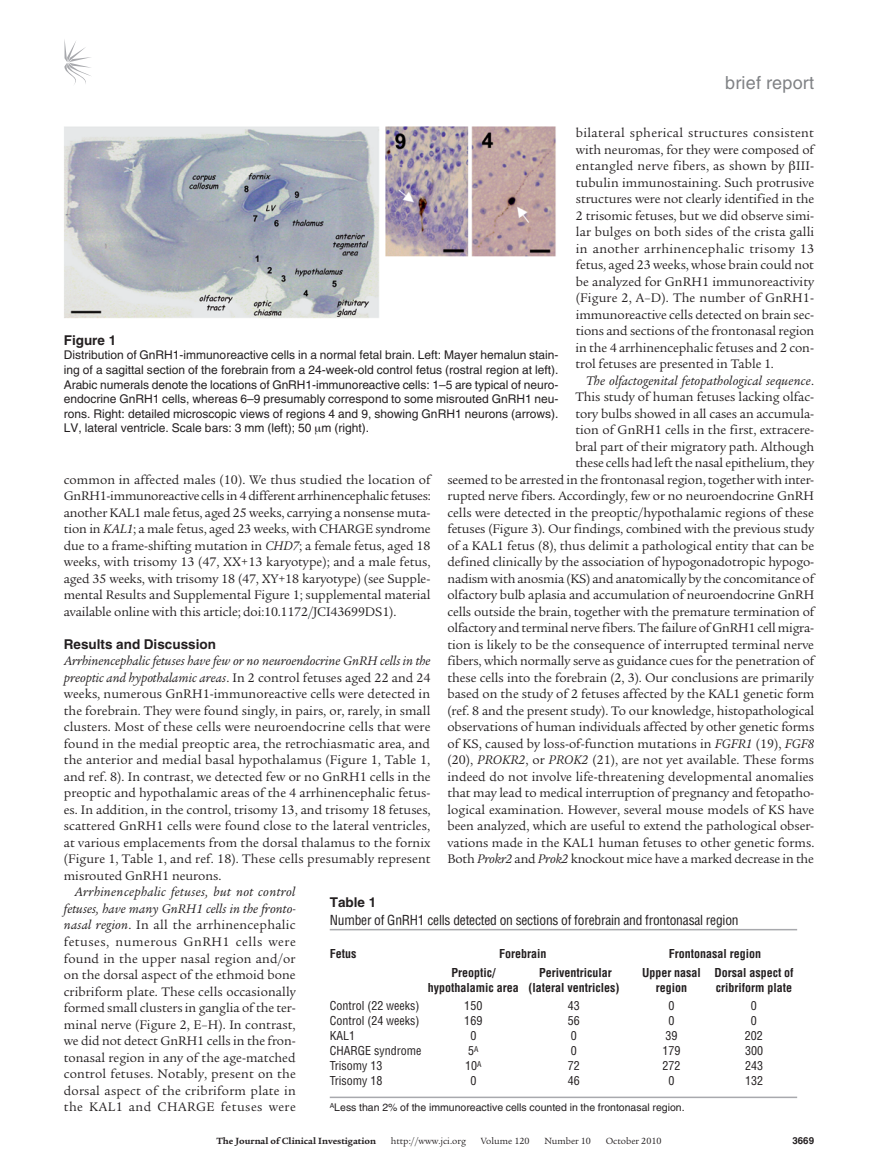
<style>
.page{position:relative;width:878px;height:1174px;background:#fff}
.page>*{position:absolute;margin:0;border:0;box-sizing:border-box;transform-origin:0 0}
.t1{font:18px "Helvetica LT Std";letter-spacing:.01em;color:#808285}
.t2{font:13.5px/16.5px "Legacy Serif Std";letter-spacing:-.005em;color:#231f20;text-align:justify}
.t3{font:condensed 13.5px "Helvetica LT Std";letter-spacing:-.015em;color:#231f20}
.t4{font:700 13.5px "Helvetica LT Std";color:#231f20}
.t5{font:12px/14.7px "Helvetica LT Std";color:#231f20;text-align:justify}
.t6{font:700 condensed 12px "Helvetica LT Std";color:#231f20}
.t7{font:condensed 12px "Helvetica LT Std";color:#231f20}
.t8{font:10.5px "Helvetica LT Std";color:#231f20}
.t9{font:9.75px "Legacy Serif Std";color:#231f20}
.t10{font:700 9.75px "Legacy Serif Std";color:#231f20}
.t11{font:700 9.75px "Helvetica LT Std";color:#231f20}
.s1{font-style:italic}
</style>
<div class="page">
<svg style="left:64px;top:39px;width:27px;height:45px"></svg>
<hr style="left:330px;top:929px;width:467px;height:1px;background:#a8a9ad">
<hr style="left:330px;top:1096px;width:467px;height:2px;background:#a8a9ad">
<img style="left:64px;top:126px;width:492px;height:193px">
<h1 class="t1" style="left:725px;top:72px;width:90px">brief report</h1>
<p class="t2" style="left:575px;top:125px;width:240px">bilateral spherical structures consistent with neuromas, for they were composed of entangled nerve fibers, as shown by III&shy;tubulin immunostaining. Such protrusive structures were not clearly identified in the 2 trisomic fetuses, but we did observe simi&shy;lar bulges on both sides of the crista galli in another arrhinencephalic trisomy 13 fetus, aged 23 weeks, whose brain could not be analyzed for GnRH1 immunoreactivity (Figure 2, A–D). The number of GnRH1- immunoreactive cells detected on brain sec&shy;tions and sections of the frontonasal region in the 4 arrhinencephalic fetuses and 2 con&shy;trol fetuses are presented in Table 1.</p>
<p class="t2" style="left:447px;top:372px;width:368px;text-align:right"><span class="s1">The olfactogenital fetopathological sequence</span>.<br>This study of human fetuses lacking olfac-<br>tory bulbs showed in all cases an accumula-<br>tion of GnRH1 cells in the first, extracere-<br>bral part of their migratory path. Although<br>these cells had left the nasal epithelium, they<br>seemed to be arrested in the frontonasal region, together with inter&shy;rupted nerve fibers. Accordingly, few or no neuroendocrine GnRH cells were detected in the preoptic/hypothalamic regions of these fetuses (Figure 3). Our findings, combined with the previous study of a KAL1 fetus (8), thus delimit a pathological entity that can be defined clinically by the association of hypogonadotropic hypogo&shy;nadism with anosmia (KS) and anatomically by the concomitance of olfactory bulb aplasia and accumulation of neuroendocrine GnRH cells outside the brain, together with the premature termination of olfactory and terminal nerve fibers. The failure of GnRH1 cell migra&shy;tion is likely to be the consequence of interrupted terminal nerve fibers, which normally serve as guidance cues for the penetration of these cells into the forebrain (2, 3). Our conclusions are primarily based on the study of 2 fetuses affected by the KAL1 genetic form (ref. 8 and the present study). To our knowledge, histopathological observations of human individuals affected by other genetic forms of KS, caused by loss-of-function mutations in <span class="s1">FGFR1</span> (19), <span class="s1">FGF8 </span>(20), <span class="s1">PROKR2</span>, or <span class="s1">PROK2</span> (21), are not yet available. These forms indeed do not involve life-threatening developmental anomalies that may lead to medical interruption of pregnancy and fetopatho&shy;logical examination. However, several mouse models of KS have been analyzed, which are useful to extend the pathological obser&shy;vations made in the KAL1 human fetuses to other genetic forms.<br>Both <span class="s1">Prokr2</span> and <span class="s1">Prok2</span> knockout mice have a marked decrease in the</p>
<p class="t4" style="left:64px;top:332px;width:54px">Figure 1</p>
<p class="t5" style="left:64px;top:348px;width:496px">Distribution of GnRH1-immunoreactive cells in a normal fetal brain. Left: Mayer hemalun stain&shy;ing of a sagittal section of the forebrain from a 24-week-old control fetus (rostral region at left).<br>Arabic numerals denote the locations of GnRH1-immunoreactive cells: 1–5 are typical of neuro&shy;endocrine GnRH1 cells, whereas 6–9 presumably correspond to some misrouted GnRH1 neu&shy;rons. Right: detailed microscopic views of regions 4 and 9, showing GnRH1 neurons (arrows).<br>LV, lateral ventricle. Scale bars: 3 mm (left); 50 m (right).</p>
<p class="t2" style="left:64px;top:471px;width:368px">common in affected males (10). We thus studied the location of GnRH1-immunoreactive cells in 4 different arrhinencephalic fetuses: another KAL1 male fetus, aged 25 weeks, carrying a nonsense muta&shy;tion in <span class="s1">KAL1</span>; a male fetus, aged 23 weeks, with CHARGE syndrome due to a frame-shifting mutation in <span class="s1">CHD7</span>; a female fetus, aged 18 weeks, with trisomy 13 (47, XX+13 karyotype); and a male fetus, aged 35 weeks, with trisomy 18 (47, XY+18 karyotype) (see Supple&shy;mental Results and Supplemental Figure 1; supplemental material available online with this article; doi:10.1172/JCI43699DS1).</p>
<p class="t4" style="left:64px;top:636px;width:154px">Results and Discussion</p>
<p class="t2" style="left:64px;top:653px;width:368px"><span class="s1">Arrhinencephalic fetuses have few or no neuroendocrine GnRH cells in the preoptic and hypothalamic areas</span>. In 2 control fetuses aged 22 and 24 weeks, numerous GnRH1-immunoreactive cells were detected in the forebrain. They were found singly, in pairs, or, rarely, in small clusters. Most of these cells were neuroendocrine cells that were found in the medial preoptic area, the retrochiasmatic area, and the anterior and medial basal hypothalamus (Figure 1, Table 1, and ref. 8). In contrast, we detected few or no GnRH1 cells in the preoptic and hypothalamic areas of the 4 arrhinencephalic fetus&shy;es. In addition, in the control, trisomy 13, and trisomy 18 fetuses, scattered GnRH1 cells were found close to the lateral ventricles, at various emplacements from the dorsal thalamus to the fornix (Figure 1, Table 1, and ref. 18). These cells presumably represent misrouted GnRH1 neurons.</p>
<p class="t2" style="left:64px;top:884px;width:233px;text-indent:11px"><span class="s1">Arrhinencephalic fetuses, but not control fetuses, have many GnRH1 cells in the fronto&shy;nasal region</span>. In all the arrhinencephalic fetuses, numerous GnRH1 cells were found in the upper nasal region and/or on the dorsal aspect of the ethmoid bone cribriform plate. These cells occasionally formed small clusters in ganglia of the ter&shy;minal nerve (Figure 2, E–H). In contrast, we did not detect GnRH1 cells in the fron&shy;tonasal region in any of the age-matched control fetuses. Notably, present on the dorsal aspect of the cribriform plate in the KAL1 and CHARGE fetuses were</p>
<p class="t4" style="left:330px;top:893px;width:48px">Table 1</p>
<p class="t3" style="left:330px;top:911px;width:410px">Number of GnRH1 cells detected on sections of forebrain and frontonasal region</p>
<p class="t6" style="left:330px;top:945px;width:28px">Fetus</p>
<p class="t6" style="left:499px;top:945px;width:49px">Forebrain</p>
<p class="t6" style="left:668px;top:945px;width:94px">Frontonasal region</p>
<p class="t6" style="left:451px;top:964px;width:46px">Preoptic/</p>
<p class="t6" style="left:539px;top:964px;width:74px">Periventricular</p>
<p class="t6" style="left:642px;top:964px;width:153px">Upper nasal Dorsal aspect of</p>
<p class="t6" style="left:428px;top:979px;width:193px">hypothalamic area (lateral ventricles)</p>
<p class="t6" style="left:655px;top:979px;width:33px">region</p>
<p class="t6" style="left:716px;top:979px;width:78px">cribriform plate</p>
<p class="t7" style="left:330px;top:998px;width:91px">Control (22 weeks)</p>
<p class="t7" style="left:464px;top:998px;width:19px">150</p>
<p class="t7" style="left:568px;top:998px;width:13px">43</p>
<p class="t7" style="left:668px;top:998px;width:7px">0</p>
<p class="t7" style="left:751px;top:998px;width:7px">0</p>
<p class="t7" style="left:330px;top:1013px;width:91px">Control (24 weeks)</p>
<p class="t7" style="left:464px;top:1013px;width:19px">169</p>
<p class="t7" style="left:568px;top:1013px;width:13px">56</p>
<p class="t7" style="left:668px;top:1013px;width:7px">0</p>
<p class="t7" style="left:751px;top:1013px;width:7px">0</p>
<p class="t7" style="left:330px;top:1028px;width:27px">KAL1</p>
<p class="t7" style="left:470px;top:1028px;width:7px">0</p>
<p class="t7" style="left:571px;top:1028px;width:7px">0</p>
<p class="t7" style="left:665px;top:1028px;width:13px">39</p>
<p class="t7" style="left:745px;top:1028px;width:19px">202</p>
<p class="t7" style="left:330px;top:1043px;width:93px">CHARGE syndrome</p>
<p class="t7" style="left:468px;top:1043px;width:12px">5<sup>A</sup></p>
<p class="t7" style="left:571px;top:1043px;width:7px">0</p>
<p class="t7" style="left:662px;top:1043px;width:19px">179</p>
<p class="t7" style="left:745px;top:1043px;width:19px">300</p>
<p class="t7" style="left:330px;top:1058px;width:54px">Trisomy 13</p>
<p class="t7" style="left:465px;top:1058px;width:18px">10<sup>A</sup></p>
<p class="t7" style="left:568px;top:1058px;width:13px">72</p>
<p class="t7" style="left:662px;top:1058px;width:19px">272</p>
<p class="t7" style="left:745px;top:1058px;width:19px">243</p>
<p class="t7" style="left:330px;top:1073px;width:54px">Trisomy 18</p>
<p class="t7" style="left:470px;top:1073px;width:7px">0</p>
<p class="t7" style="left:568px;top:1073px;width:13px">46</p>
<p class="t7" style="left:668px;top:1073px;width:7px">0</p>
<p class="t7" style="left:745px;top:1073px;width:19px">132</p>
<p class="t8" style="left:330px;top:1101px;width:356px"><sup>A</sup>Less than 2% of the immunoreactive cells counted in the frontonasal region.</p>
<p class="t10" style="left:216px;top:1135px;width:161px">The Journal of Clinical Investigation</p>
<p class="t9" style="left:391px;top:1135px;width:77px">http://www.jci.org</p>
<p class="t9" style="left:480px;top:1135px;width:50px">Volume 120</p>
<p class="t9" style="left:544px;top:1135px;width:48px">Number 10</p>
<p class="t9" style="left:605px;top:1135px;width:57px">October 2010</p>
<p class="t11" style="left:792px;top:1134px;width:23px">3669</p>
</div>
